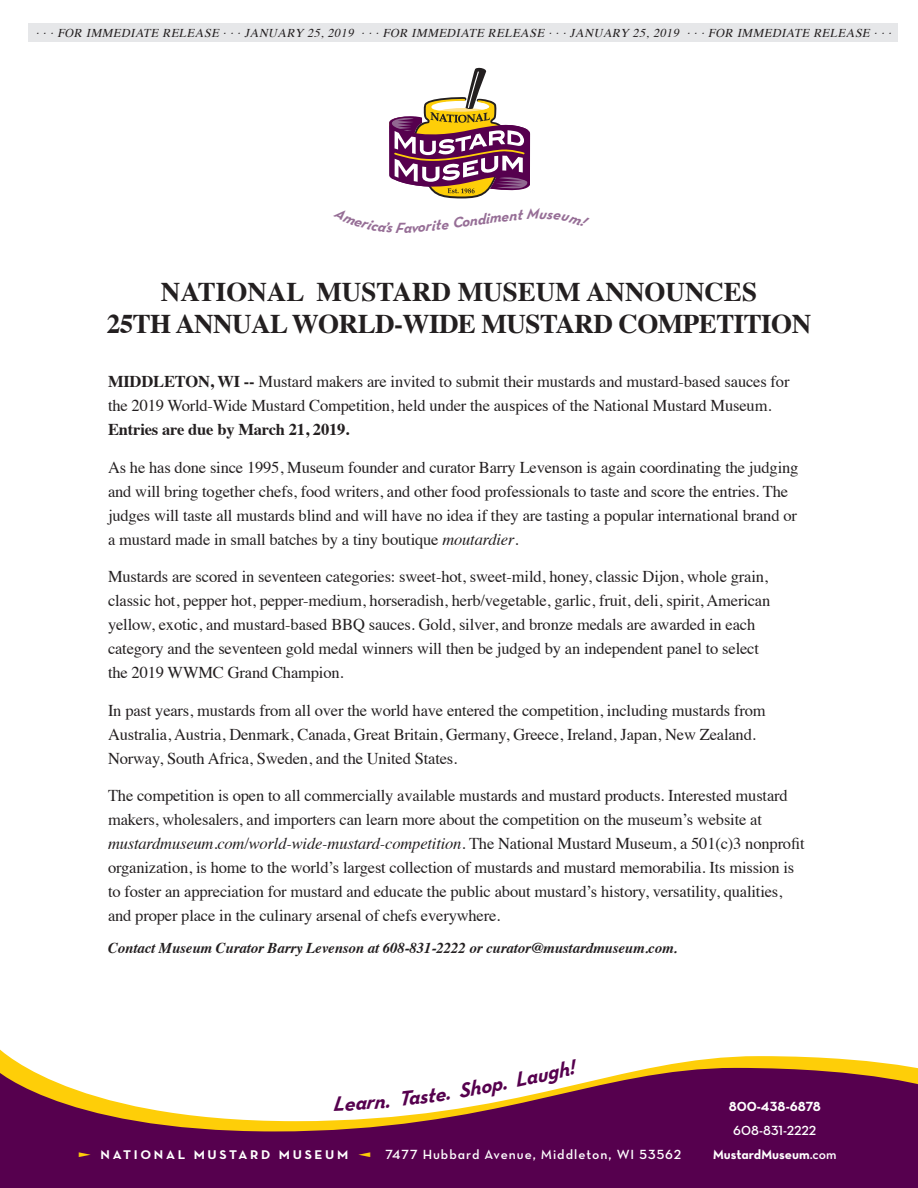
<style>
.page{position:relative;width:918px;height:1188px;background:#fff}
.page>*{position:absolute;margin:0;border:0;box-sizing:border-box;transform-origin:0 0}
.t1{font:700 27px/31.5px "Times";letter-spacing:-.02em;color:#231f20;text-align:center}
.t2{font:italic 21px "Neutra Text Bold Italic Alt";color:#56004e}
.t3{font:16.5px/24px "Times";letter-spacing:-.01em;color:#231f20}
.t4{font:italic 700 15px "Times";letter-spacing:-.01em;color:#231f20}
.t5{font:italic 15px "Neutra Text Bold Italic Alt";color:#966e96}
.t6{font:13.5px "Neutra Text Demi Alt";letter-spacing:.07em;color:#fff}
.t7{font:13.5px "Neutra Text Bold Alt";color:#fff}
.t8{font:13.5px "Neutra Text Demi Alt";color:#fff}
.t9{font:700 12.9px "Neutra Text";letter-spacing:.2em;color:#fff;scale:1.05 1}
.t10{font:italic 12px "Times";color:#231f20}
.s1{font-weight:700}
.s2{font-style:italic}
.s3{font-family:"Neutra Text";font-weight:600}
</style>
<div class="page">
<svg style="left:0;top:1049px;width:891px;height:15px"></svg>
<svg style="left:0;top:1064px;width:918px;height:124px;fill:#56004e"></svg>
<div style="left:28px;top:24px;width:870px;height:18px;background:#e6e7e9"></div>
<svg style="left:389px;top:68px;width:141px;height:130px"></svg>
<svg style="left:79px;top:1152px;width:12px;height:5px"></svg>
<svg style="left:359px;top:1152px;width:11px;height:5px"></svg>
<svg style="left:334px;top:1096px;width:56px;height:15px"></svg>
<svg style="left:401px;top:1088px;width:49px;height:18px"></svg>
<svg style="left:460px;top:1070px;width:67px;height:28px"></svg>
<p class="t10" style="left:36px;top:22px;width:861px">...FOR IMMEDIATE RELEASE ...JANUARY 25,2019 ...FOR IMMEDIATE RELEASE ...JANUARY 25,2019 ...FOR IMMEDIATE RELEASE ...</p>
<p class="t5" style="left:395px;top:218px;width:13px">F</p>
<p class="t5" style="left:451px;top:214px;width:39px;rotate:-8deg">Condi</p>
<p class="t1" style="left:107px;top:274px;width:706px">NATIONAL MUSTARD MUSEUM ANNOUNCES<br>25TH ANNUAL WORLD-WIDE MUSTARD COMPETITION</p>
<p class="t3" style="left:108px;top:368px;width:683px"><span class="s1">MIDDLETON, WI --</span> Mustard makers are invited to submit their mustards and mustard-based sauces for the 2019 World-Wide Mustard Competition, held under the auspices of the National Mustard Museum.<br><span class="s1">Entries are due by March 21, 2019.</span></p>
<p class="t3" style="left:108px;top:454px;width:692px">As he has done since 1995, Museum founder and curator Barry Levenson is again coordinating the judging and will bring together chefs, food writers, and other food professionals to taste and score the entries. The judges will taste all mustards blind and will have no idea if they are tasting a popular international brand or a mustard made in small batches by a tiny boutique <span class="s2">moutardier</span>.</p>
<p class="t3" style="left:108px;top:563px;width:664px">Mustards are scored in seventeen categories: sweet-hot, sweet-mild, honey, classic Dijon, whole grain, classic hot, pepper hot, pepper-medium, horseradish, herb/vegetable, garlic, fruit, deli, spirit, American yellow, exotic, and mustard-based BBQ sauces. Gold, silver, and bronze medals are awarded in each category and the seventeen gold medal winners will then be judged by an independent panel to select the 2019 WWMC Grand Champion.</p>
<p class="t3" style="left:108px;top:697px;width:659px">In past years, mustards from all over the world have entered the competition, including mustards from<br>Australia, Austria, Denmark, Canada, Great Britain, Germany, Greece, Ireland, Japan, New Zealand.<br>Norway, South Africa, Sweden, and the United States.</p>
<p class="t3" style="left:108px;top:782px;width:698px">The competition is open to all commercially available mustards and mustard products. Interested mustard makers, wholesalers, and importers can learn more about the competition on the museum’s website at <span class="s2">mustardmuseum.com/world-wide-mustard-competition</span>. The National Mustard Museum, a 501(c)3 nonprofit organization, is home to the world’s largest collection of mustards and mustard memorabilia. Its mission is to foster an appreciation for mustard and educate the public about mustard’s history, versatility, qualities, and proper place in the culinary arsenal of chefs everywhere.</p>
<p class="t4" style="left:108px;top:934px;width:571px">Contact Museum Curator Barry Levenson at 608-831-2222 or curator@mustardmuseum.com.</p>
<p class="t2" style="left:523px;top:1065px;width:51px;rotate:-13deg">augh!</p>
<p class="t7" style="left:729px;top:1098px;width:94px">800-438-6878</p>
<p class="t8" style="left:733px;top:1122px;width:84px">608-831-2222</p>
<p class="t9" style="left:101px;top:1146px;width:237px">NATIONAL MUSTARD MUSEUM</p>
<p class="t6" style="left:385px;top:1146px;width:297px">7477 Hubbard Avenue, Middleton, WI 53562</p>
<p class="t7" style="left:713px;top:1146px;width:125px">MustardMuseum<span class="s3">.com</span></p>
</div>
